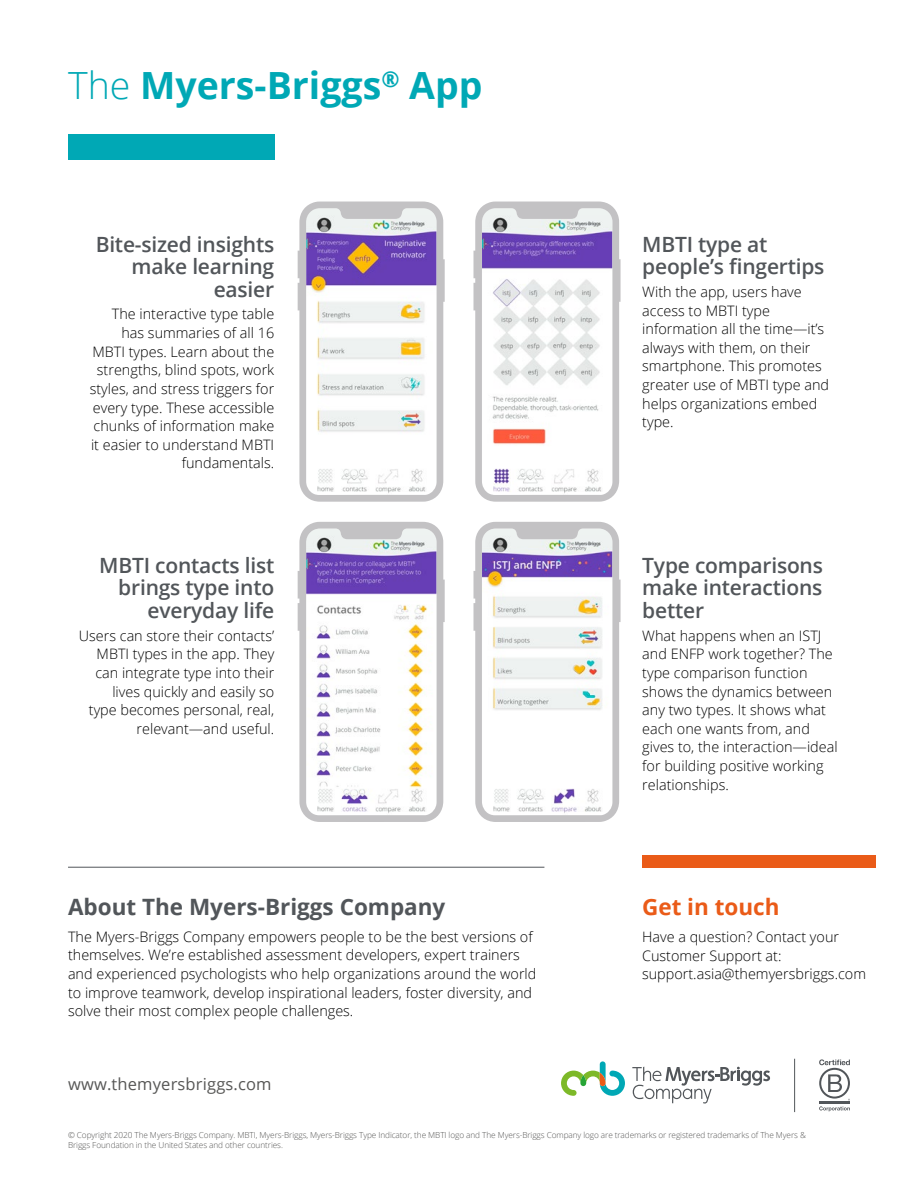
<style>
.page{position:relative;width:918px;height:1188px;background:#fff}
.page>*{position:absolute;margin:0;border:0;box-sizing:border-box;transform-origin:0 0}
.t1{font:700 37.5px "Open Sans";color:#00a8b5}
.t2{font:700 22.5px "Open Sans";color:#52565a}
.t3{font:700 22.5px "Open Sans";color:#ea5b18}
.t4{font:600 21px/22.5px "Open Sans";letter-spacing:-.01em;color:#52565a;text-align:right}
.t5{font:16.5px "Open Sans";letter-spacing:.01em;color:#575756}
.t6{font:300 14.4px/18.6px "Open Sans";color:#000}
.t7{font:300 8.25px/9.9px "Open Sans";letter-spacing:-.01em;color:#575756}
.s1{font-weight:300}
</style>
<div class="page">
<hr style="left:68px;top:867px;width:476px;height:1px;background:#52565a">
<div style="left:68px;top:134px;width:206px;height:25px;background:#00a8b5"></div>
<svg style="left:561px;top:1061px;width:64px;height:35px"></svg>
<svg style="left:632px;top:1067px;width:138px;height:37px"></svg>
<hr style="left:794px;top:1059px;width:1px;height:53px;background:#52565a">
<svg style="left:819px;top:1059px;width:31px;height:52px"></svg>
<div style="left:642px;top:855px;width:233px;height:13px;background:#ea5b18"></div>
<svg style="left:474px;top:201px;width:147px;height:301px"></svg>
<svg style="left:298px;top:201px;width:147px;height:301px"></svg>
<svg style="left:474px;top:522px;width:147px;height:300px"></svg>
<svg style="left:298px;top:522px;width:147px;height:300px"></svg>
<h1 class="t1" style="left:68px;top:59px;width:416px"><span class="s1">The</span> Myers-Briggs<sup>®</sup> App</h1>
<h3 class="t4" style="left:96px;top:232px;width:180px">Bite-sized insights make learning easier</h3>
<p class="t6" style="left:90px;top:305px;width:186px;text-align:right">The interactive type table has summaries of all 16<br>MBTI types. Learn about the strengths, blind spots, work styles, and stress triggers for every type. These accessible chunks of information make it easier to understand MBTI fundamentals.</p>
<h3 class="t4" style="left:99px;top:554px;width:176px">MBTI contacts list brings type into everyday life</h3>
<p class="t6" style="left:79px;top:626px;width:197px;text-align:right">Users can store their contacts’<br>MBTI types in the app. They can integrate type into their lives quickly and easily so<br>type becomes personal, real, relevant—and useful.</p>
<h2 class="t2" style="left:68px;top:891px;width:379px">About The Myers-Briggs Company</h2>
<p class="t6" style="left:68px;top:927px;width:470px">The Myers-Briggs Company empowers people to be the best versions of themselves. We’re established assessment developers, expert trainers and experienced psychologists who help organizations around the world to improve teamwork, develop inspirational leaders, foster diversity, and solve their most complex people challenges.</p>
<p class="t5" style="left:68px;top:1072px;width:205px">www.themyersbriggs.com</p>
<h3 class="t4" style="left:642px;top:232px;width:184px;text-align:left">MBTI type at people’s fingertips</h3>
<p class="t6" style="left:642px;top:282px;width:188px">With the app, users have access to MBTI type information all the time—it’s always with them, on their smartphone. This promotes greater use of MBTI type and helps organizations embed type.</p>
<h3 class="t4" style="left:642px;top:554px;width:182px;text-align:justify">Type comparisons make interactions better</h3>
<p class="t6" style="left:642px;top:626px;width:197px">What happens when an ISTJ and ENFP work together? The type comparison function shows the dynamics between any two types. It shows what each one wants from, and gives to, the interaction—ideal for building positive working relationships.</p>
<h2 class="t3" style="left:642px;top:891px;width:139px">Get in touch</h2>
<p class="t6" style="left:642px;top:927px;width:226px">Have a question? Contact your<br>Customer Support at: support.asia@themyersbriggs.com</p>
<p class="t7" style="left:68px;top:1130px;width:739px">© Copyright 2020 The Myers-Briggs Company. MBTI, Myers-Briggs, Myers-Briggs Type Indicator, the MBTI logo and The Myers-Briggs Company logo are trademarks or registered trademarks of The Myers &amp;<br>Briggs Foundation in the United States and other countries.</p>
</div>
